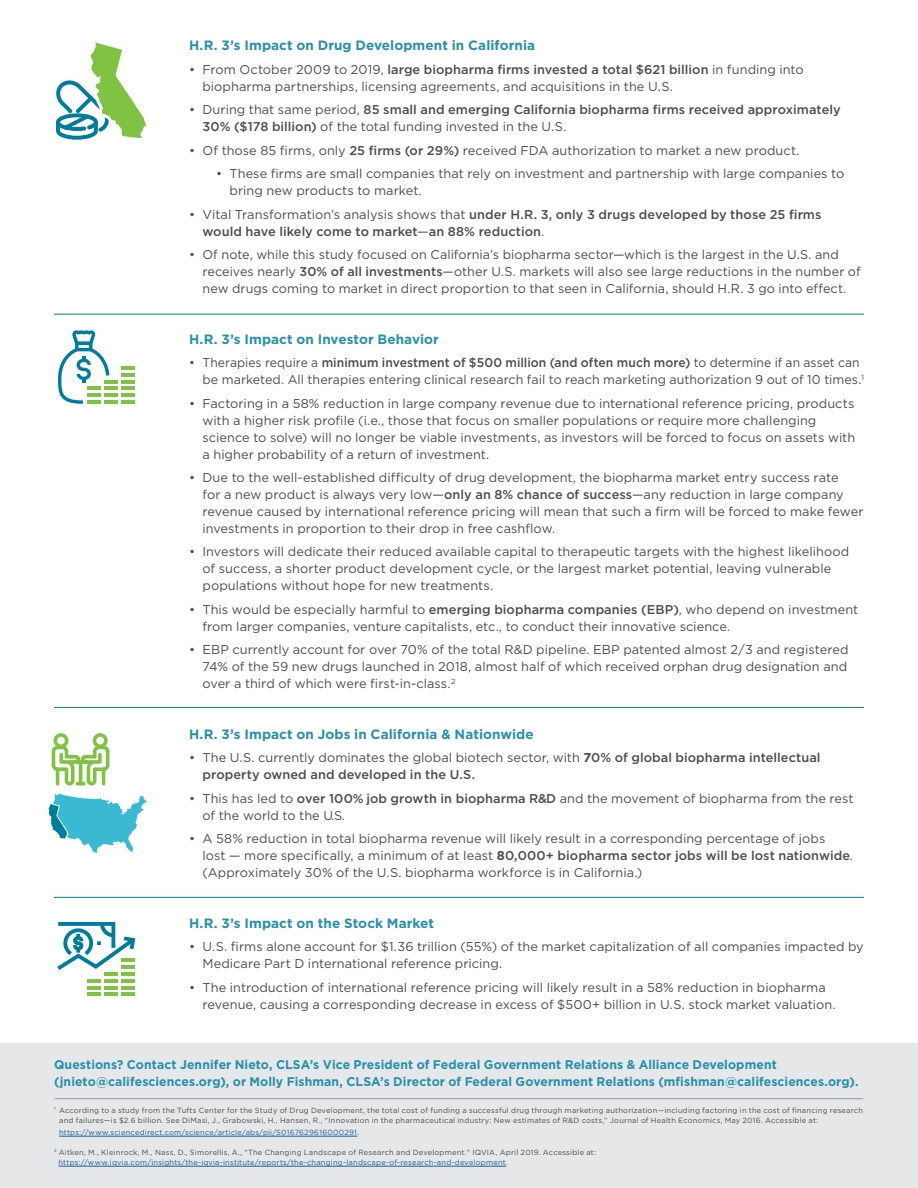
<style>
.page{position:relative;width:918px;height:1188px;background:#fff}
.page>*{position:absolute;margin:0;border:0;box-sizing:border-box;transform-origin:0 0}
.Legal{font:700 13.5px "Gotham";letter-spacing:.005em;color:#2691ac}
.Legal-2{font:12.75px/16.8px "Gotham";color:#4b4c4d}
.Legal-3{font:500 12.75px/16.8px "Gotham";letter-spacing:.005em;color:#4b4c4d}
.Legal-4{font:12.75px/16.8px "Gotham";color:#4b4c4d;scale:.95 1}
.Legal-5{font:700 12.6px/16.5px "Gotham";letter-spacing:.01em;color:#2691ac}
.Legal-6{font:7.5px/10.5px "Gotham";letter-spacing:.025em;color:#4b4c4d}
.Legal-7{font:7.5px "Gotham";letter-spacing:.025em;color:#175d9e}
.s1{font-weight:500}
.s2{font-weight:400}
.s3{font-weight:700}
.s4{color:#4b4c4d}
</style>
<div class="page">
<div style="left:0;top:1043px;width:918px;height:145px;background:#e6e7e9"></div>
<hr style="left:55px;top:1098px;width:808px;height:1px;background:#939598">
<hr style="left:54px;top:314px;width:810px;height:1px;background:#007d9d">
<hr style="left:54px;top:707px;width:810px;height:1px;background:#007d9d">
<hr style="left:54px;top:897px;width:810px;height:1px;background:#007d9d">
<svg style="left:48px;top:794px;width:99px;height:59px"></svg>
<svg style="left:51px;top:733px;width:59px;height:53px"></svg>
<hr style="left:104px;top:380px;width:14px;height:3px;background:#80c342">
<hr style="left:121px;top:380px;width:14px;height:3px;background:#80c342">
<hr style="left:104px;top:400px;width:14px;height:4px;background:#80c342">
<hr style="left:121px;top:400px;width:14px;height:4px;background:#80c342">
<hr style="left:104px;top:394px;width:14px;height:3px;background:#80c342">
<hr style="left:121px;top:394px;width:14px;height:3px;background:#80c342">
<hr style="left:104px;top:387px;width:14px;height:3px;background:#80c342">
<hr style="left:121px;top:387px;width:14px;height:3px;background:#80c342">
<hr style="left:121px;top:373px;width:14px;height:3px;background:#80c342">
<hr style="left:121px;top:366px;width:14px;height:4px;background:#80c342">
<hr style="left:104px;top:972px;width:14px;height:4px;background:#80c342">
<hr style="left:121px;top:972px;width:14px;height:4px;background:#80c342">
<hr style="left:87px;top:993px;width:14px;height:3px;background:#80c342">
<hr style="left:104px;top:993px;width:14px;height:3px;background:#80c342">
<hr style="left:121px;top:993px;width:14px;height:3px;background:#80c342">
<hr style="left:87px;top:986px;width:14px;height:3px;background:#80c342">
<hr style="left:104px;top:986px;width:14px;height:3px;background:#80c342">
<hr style="left:121px;top:986px;width:14px;height:3px;background:#80c342">
<hr style="left:87px;top:979px;width:14px;height:3px;background:#80c342">
<hr style="left:104px;top:979px;width:14px;height:3px;background:#80c342">
<hr style="left:121px;top:979px;width:14px;height:3px;background:#80c342">
<svg style="left:58px;top:330px;width:51px;height:74px"></svg>
<svg style="left:57px;top:922px;width:79px;height:48px"></svg>
<svg style="left:56px;top:41px;width:90px;height:99px"></svg>
<hr style="left:59px;top:1136px;width:298px;height:1px;background:#175d9e">
<hr style="left:58px;top:1166px;width:448px;height:1px;background:#175d9e">
<p class="Legal" style="left:189px;top:38px;width:348px">H.R. 3’s Impact on Drug Development in California</p>
<p class="Legal-2" style="left:202px;top:61px;width:603px;text-indent:-14px">• From October 2009 to 2019, <span class="s1">large biopharma firms invested a total $621 billion</span> in funding into biopharma partnerships, licensing agreements, and acquisitions in the U.S.</p>
<p class="Legal-3" style="left:202px;top:101px;width:640px;text-indent:-14px"><span class="s2">• During that same period,</span> 85 small and emerging California biopharma firms received approximately<br>30% ($178 billion) <span class="s2">of the total funding invested in the U.S.</span></p>
<p class="Legal-2" style="left:189px;top:142px;width:612px">• Of those 85 firms, only <span class="s1">25 firms (or 29%)</span> received FDA authorization to market a new product.</p>
<p class="Legal-2" style="left:230px;top:165px;width:616px;text-indent:-13px">• These firms are small companies that rely on investment and partnership with large companies to bring new products to market.</p>
<p class="Legal-3" style="left:202px;top:206px;width:621px;text-indent:-14px"><span class="s2">• Vital Transformation’s analysis shows that</span> under H.R. 3, only 3 drugs developed by those 25 firms would have likely come to market<span class="s2">—</span>an 88% reduction<span class="s2">.</span></p>
<p class="Legal-2" style="left:202px;top:246px;width:660px;text-indent:-14px">• Of note, while this study focused on California’s biopharma sector—which is the largest in the U.S. and receives nearly <span class="s1">30% of all investments</span>—other U.S. markets will also see large reductions in the number of new drugs coming to market in direct proportion to that seen in California, should H.R. 3 go into effect.</p>
<p class="Legal" style="left:189px;top:331px;width:251px">H.R. 3’s Impact on Investor Behavior</p>
<p class="Legal-4" style="left:202px;top:354px;width:698px;text-indent:-14px">• Therapies require a <span class="s1">minimum investment of $500 million (and often much more)</span> to determine if an asset can be marketed. All therapies entering clinical research fail to reach marketing authorization 9 out of 10 times.<sup>1</sup></p>
<p class="Legal-2" style="left:202px;top:395px;width:654px;text-indent:-14px">• Factoring in a 58% reduction in large company revenue due to international reference pricing, products with a higher risk profile (i.e., those that focus on smaller populations or require more challenging science to solve) will no longer be viable investments, as investors will be forced to focus on assets with a higher probability of a return of investment.</p>
<p class="Legal-2" style="left:202px;top:469px;width:663px;text-indent:-14px">• Due to the well-established difficulty of drug development, the biopharma market entry success rate<br>for a new product is always very low—<span class="s1">only an 8% chance of success</span>—any reduction in large company revenue caused by international reference pricing will mean that such a firm will be forced to make fewer investments in proportion to their drop in free cashflow.</p>
<p class="Legal-2" style="left:202px;top:543px;width:648px;text-indent:-14px">• Investors will dedicate their reduced available capital to therapeutic targets with the highest likelihood of success, a shorter product development cycle, or the largest market potential, leaving vulnerable populations without hope for new treatments.</p>
<p class="Legal-2" style="left:202px;top:601px;width:657px;text-indent:-14px">• This would be especially harmful to <span class="s1">emerging biopharma companies (EBP)</span>, who depend on investment from larger companies, venture capitalists, etc., to conduct their innovative science.</p>
<p class="Legal-2" style="left:202px;top:641px;width:648px;text-align:justify;text-indent:-14px">• EBP currently account for over 70% of the total R&amp;D pipeline. EBP patented almost 2/3 and registered 74% of the 59 new drugs launched in 2018, almost half of which received orphan drug designation and over a third of which were first-in-class.<sup>2</sup></p>
<p class="Legal" style="left:189px;top:726px;width:346px">H.R. 3’s Impact on Jobs in California &amp; Nationwide</p>
<p class="Legal-3" style="left:202px;top:749px;width:620px;text-indent:-14px"><span class="s2">• The U.S. currently dominates the global biotech sector, with</span> <span class="s3">7</span>0% of global biopharma intellectual property owned and developed in the U.S.</p>
<p class="Legal-2" style="left:202px;top:790px;width:653px;text-indent:-14px">• This has led to <span class="s1">over 100% job growth in biopharma R&amp;D</span> and the movement of biopharma from the rest of the world to the U.S.</p>
<p class="Legal-2" style="left:202px;top:830px;width:652px;text-indent:-14px">• A 58% reduction in total biopharma revenue will likely result in a corresponding percentage of jobs<br>lost — more specifically, a minimum of at least <span class="s3">8</span><span class="s1">0,000+ biopharma sector jobs will be lost nationwide</span>. (Approximately 30% of the U.S. biopharma workforce is in California.)</p>
<p class="Legal" style="left:189px;top:915px;width:247px">H.R. 3’s Impact on the Stock Market</p>
<p class="Legal-2" style="left:202px;top:938px;width:663px;text-indent:-14px">• U.S. firms alone account for $1.36 trillion (55%) of the market capitalization of all companies impacted by<br>Medicare Part D international reference pricing.</p>
<p class="Legal-2" style="left:202px;top:979px;width:635px;text-indent:-14px">• The introduction of international reference pricing will likely result in a 58% reduction in biopharma revenue, causing a corresponding decrease in excess of $500+ billion in U.S. stock market valuation.</p>
<p class="Legal-5" style="left:54px;top:1056px;width:806px">Questions? Contact Jennifer Nieto, CLSA’s Vice President of Federal Government Relations &amp; Alliance Development (jnieto@califesciences.org), or Molly Fishman, CLSA’s Director of Federal Government Relations (mfishman@califesciences.org).</p>
<p class="Legal-6" style="left:59px;top:1105px;width:805px;text-indent:-5px"><sup>1</sup> According to a study from the Tufts Center for the Study of Drug Development, the total cost of funding a successful drug through marketing authorization—including factoring in the cost of financing research and failures—is $2.6 billion. See DiMasi, J., Grabowski, H., Hansen, R., “Innovation in the pharmaceutical industry: New estimates of R&amp;D costs,” Journal of Health Economics, May 2016. Accessible at:</p>
<p class="Legal-7" style="left:59px;top:1128px;width:301px">https://www.sciencedirect.com/science/article/abs/pii/S0167629616000291<span class="s4">.</span></p>
<p class="Legal-6" style="left:54px;top:1147px;width:543px"><sup>2</sup> Aitken, M., Kleinrock, M., Nass, D., Simorellis, A., “The Changing Landscape of Research and Development.” IQVIA, April 2019. Accessible at:</p>
<p class="Legal-7" style="left:58px;top:1158px;width:451px">https://www.iqvia.com/insights/the-iqvia-institute/reports/the-changing-landscape-of-research-and-development<span class="s4">.</span></p>
</div>
